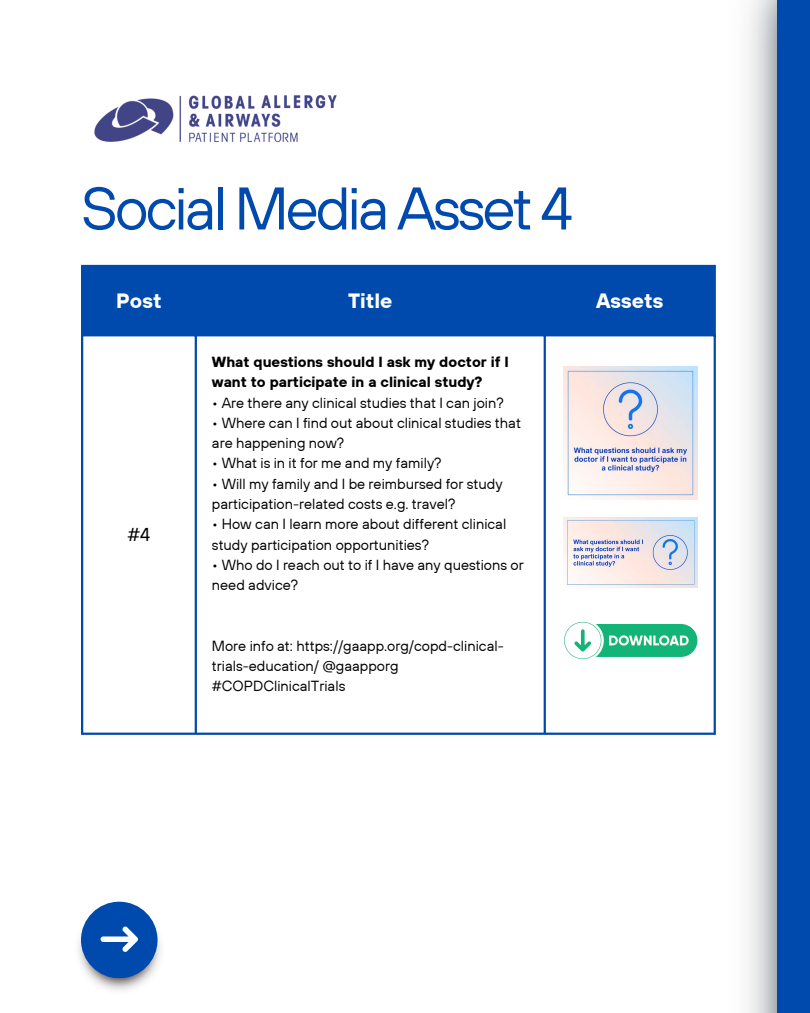
<style>
.page{position:relative;width:810px;height:1013px;background:#fff}
.page>*{position:absolute;margin:0;border:0;box-sizing:border-box;transform-origin:0 0}
.t1{font:60px "TT Hoves";letter-spacing:-.05em;color:#004aad}
.t2{font:700 20.6px "TT Hoves";color:#fff}
.t3{font:18.6px "TT Hoves";color:#000}
.t4{font:14.6px/20.2px "TT Hoves";color:#000}
.t5{font:700 14.6px/20.2px "TT Hoves";color:#000}
</style>
<div class="page">
<img style="left:545px;top:0;width:232px;height:1012px">
<div style="left:777px;top:0;width:33px;height:1012px;background:#004aad"></div>
<img style="left:78px;top:916px;width:83px;height:75px">
<div style="left:81px;top:901px;width:77px;height:77px;background:#004aad;border-radius:50%"></div>
<svg style="left:101px;top:926px;width:37px;height:25px"></svg>
<div style="left:83px;top:267px;width:631px;height:67px;background:#004aad"></div>
<hr style="left:81px;top:267px;width:2px;height:465px;background:#004aad">
<hr style="left:195px;top:267px;width:2px;height:465px;background:#004aad">
<hr style="left:544px;top:267px;width:2px;height:465px;background:#004aad">
<hr style="left:714px;top:267px;width:2px;height:465px;background:#004aad">
<hr style="left:81px;top:265px;width:635px;height:2px;background:#004aad">
<hr style="left:81px;top:334px;width:635px;height:2px;background:#004aad">
<hr style="left:81px;top:732px;width:635px;height:2px;background:#004aad">
<img style="left:94px;top:95px;width:243px;height:48px">
<svg style="left:562px;top:619px;width:135px;height:42px"></svg>
<img style="left:564px;top:366px;width:133px;height:133px">
<img style="left:564px;top:517px;width:133px;height:71px">
<p class="t1" style="left:81px;top:169px;width:493px">Social Media Asset 4</p>
<h1 class="t2" style="left:116px;top:287px;width:47px">Post</h1>
<p class="t2" style="left:348px;top:287px;width:46px">Title</p>
<p class="t2" style="left:596px;top:287px;width:69px">Assets</p>
<p class="t3" style="left:128px;top:522px;width:24px">#4</p>
<p class="t5" style="left:212px;top:351px;width:298px">What questions should I ask my doctor if I want to participate in a clinical study?</p>
<p class="t4" style="left:212px;top:392px;width:293px">• Are there any clinical studies that I can join?</p>
<p class="t4" style="left:212px;top:412px;width:311px">• Where can I find out about clinical studies that are happening now?</p>
<p class="t4" style="left:212px;top:453px;width:231px">• What is in it for me and my family?</p>
<p class="t4" style="left:212px;top:473px;width:292px">• Will my family and I be reimbursed for study participation-related costs e.g. travel?</p>
<p class="t4" style="left:212px;top:513px;width:296px">• How can I learn more about different clinical study participation opportunities?</p>
<p class="t4" style="left:212px;top:554px;width:313px">• Who do I reach out to if I have any questions or need advice?</p>
<p class="t4" style="left:212px;top:635px;width:293px">More info at: https://gaapp.org/copd-clinical&shy;trials-education/ @gaapporg #COPDClinicalTrials</p>
</div>
